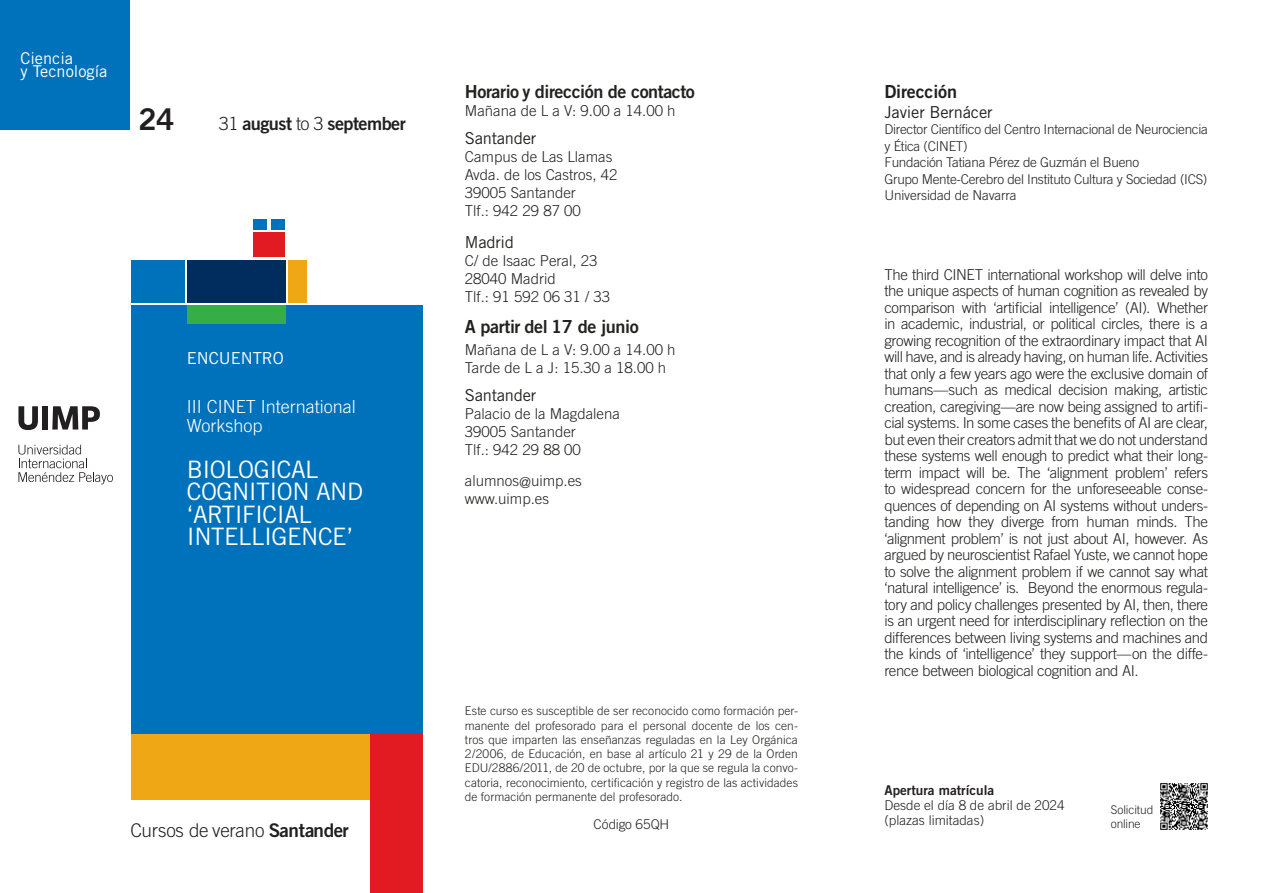
<style>
.page{position:relative;width:1263px;height:893px;background:#fff}
.page>*{position:absolute;margin:0;border:0;box-sizing:border-box;transform-origin:0 0}
._24{font:30px "Trade Gothic LT Std Bd 2";color:#231f20}
.curso{font:24px/22.5px "Trade Gothic LT Std";letter-spacing:-.02em;color:#fff}
.Cursos_de_verano{font:300 18.9px "Trade Gothic LT Std";letter-spacing:-.015em;color:#231f20}
.fecha_2{font:18.15px "Trade Gothic LT Std Bd 2";letter-spacing:-.03em;color:#231f20}
.t1{font:18px "Trade Gothic LT Std Bd 2";letter-spacing:-.025em;color:#222221}
.tipo_-_descripción{font:300 18px/19px "Trade Gothic LT Std";color:#fff}
.Directores{font:18px "Trade Gothic LT Std Bd 2";letter-spacing:-.01em;color:#231f20}
.tipo_-_título{font:16.65px "Trade Gothic LT Std";letter-spacing:-.005em;color:#fff}
.Contacto{font:16.5px "Trade Gothic LT Std";letter-spacing:-.015em;color:#222221}
.Directores_-_Nombre{font:16.5px "Trade Gothic LT Std";letter-spacing:-.01em;color:#231f20}
.categoria{font:16.35px/13.6px "Trade Gothic LT Std";color:#fff}
.Texto{font:300 15px/16.5px "Trade Gothic LT Std";letter-spacing:-.025em;color:#222221;text-align:justify}
.Contacto-2{font:300 15px/18px "Trade Gothic LT Std";color:#222221}
.Directores_-_Nombre-2{font:300 13.5px/16.5px "Trade Gothic LT Std";letter-spacing:-.02em;color:#231f20}
.Directores_-_Nombre-3{font:300 13.5px/15px "Trade Gothic LT Std";color:#231f20}
.t2{font:13.5px "Trade Gothic LT Std Bd 2";color:#231f20}
.t3{font:300 13.5px "Trade Gothic LT Std";letter-spacing:-.005em;color:#222221}
.Texto_Legal{font:300 12px/14.2px "Trade Gothic LT Std";color:#222221}
.s1{font-family:"Trade Gothic LT Std";font-weight:300}
.s2{font-family:"Trade Gothic LT Std Bd 2";font-weight:400}
</style>
<div class="page">
<div style="left:0;top:0;width:130px;height:130px;background:#0072bc"></div>
<svg style="left:18px;top:445px;width:95px;height:39px"></svg>
<svg style="left:18px;top:406px;width:20px;height:24px"></svg>
<div style="left:42px;top:406px;width:6px;height:23px;background:#231f20"></div>
<svg style="left:52px;top:406px;width:48px;height:23px"></svg>
<div style="left:131px;top:305px;width:291px;height:429px;background:#0072bc"></div>
<div style="left:187px;top:260px;width:98px;height:42px;background:#002d5e"></div>
<div style="left:131px;top:260px;width:53px;height:42px;background:#0072bc"></div>
<div style="left:288px;top:260px;width:19px;height:42px;background:#efa715"></div>
<div style="left:253px;top:233px;width:32px;height:24px;background:#e21a21"></div>
<div style="left:272px;top:219px;width:13px;height:11px;background:#0072bc"></div>
<div style="left:253px;top:219px;width:14px;height:11px;background:#0072bc"></div>
<div style="left:187px;top:305px;width:98px;height:19px;background:#36ad47"></div>
<div style="left:131px;top:734px;width:291px;height:66px;background:#efa715"></div>
<div style="left:370px;top:734px;width:52px;height:159px;background:#e21a21"></div>
<img style="left:1160px;top:783px;width:48px;height:47px">
<p class="categoria" style="left:20px;top:51px;width:88px">Ciencia<br>y Tecnología</p>
<p class="_24" style="left:138px;top:100px;width:38px">24</p>
<p class="fecha_2" style="left:219px;top:112px;width:189px"><span class="s1">31</span> august <span class="s1">to 3</span> september</p>
<p class="tipo_-_título" style="left:187px;top:348px;width:99px">ENCUENTRO</p>
<p class="tipo_-_descripción" style="left:187px;top:396px;width:171px">III CINET International<br>Workshop</p>
<p class="curso" style="left:187px;top:458px;width:178px">BIOLOGICAL<br>COGNITION AND ‘ARTIFICIAL<br>INTELLIGENCE’</p>
<p class="t1" style="left:465px;top:80px;width:232px">Horario y dirección de contacto</p>
<p class="Contacto-2" style="left:465px;top:102px;width:212px">Mañana de L a V: 9.00 a 14.00 h</p>
<p class="Contacto" style="left:465px;top:128px;width:73px">Santander</p>
<p class="Contacto-2" style="left:465px;top:148px;width:149px">Campus de Las Llamas</p>
<p class="Contacto-2" style="left:465px;top:166px;width:154px">Avda. de los Castros, 42</p>
<p class="Contacto-2" style="left:465px;top:184px;width:112px">39005 Santander</p>
<p class="Contacto-2" style="left:465px;top:202px;width:117px">Tlf.: 942 29 87 00</p>
<p class="Contacto" style="left:465px;top:232px;width:51px">Madrid</p>
<p class="Contacto-2" style="left:465px;top:252px;width:134px">C/ de Isaac Peral, 23</p>
<p class="Contacto-2" style="left:465px;top:270px;width:92px">28040 Madrid</p>
<p class="Contacto-2" style="left:465px;top:288px;width:147px">Tlf.: 91 592 06 31 / 33</p>
<p class="t1" style="left:465px;top:315px;width:175px">A partir del 17 de junio</p>
<p class="Contacto-2" style="left:465px;top:341px;width:212px">Mañana de L a V: 9.00 a 14.00 h<br>Tarde de L a J: 15.30 a 18.00 h</p>
<p class="Contacto" style="left:465px;top:385px;width:73px">Santander</p>
<p class="Contacto-2" style="left:465px;top:405px;width:157px">Palacio de la Magdalena</p>
<p class="Contacto-2" style="left:465px;top:423px;width:112px">39005 Santander</p>
<p class="Contacto-2" style="left:465px;top:441px;width:117px">Tlf.: 942 29 88 00</p>
<p class="Contacto-2" style="left:465px;top:472px;width:118px">alumnos@uimp.es</p>
<p class="Contacto-2" style="left:465px;top:490px;width:86px">www.uimp.es</p>
<p class="Cursos_de_verano" style="left:131px;top:819px;width:220px">Cursos de verano <span class="s2">Santander</span></p>
<p class="Texto_Legal" style="left:465px;top:704px;width:335px;text-align:justify">Este curso es susceptible de ser reconocido como formación per&shy;manente del profesorado para el personal docente de los cen&shy;tros que imparten las enseñanzas reguladas en la Ley Orgánica 2/2006, de Educación, en base al artículo 21 y 29 de la Orden EDU/2886/2011, de 20 de octubre, por la que se regula la convo&shy;catoria, reconocimiento, certificación y registro de las actividades de formación permanente del profesorado.</p>
<p class="t3" style="left:594px;top:816px;width:77px">Código 65QH</p>
<p class="Directores" style="left:884px;top:81px;width:74px">Dirección</p>
<p class="Directores_-_Nombre" style="left:884px;top:102px;width:110px">Javier Bernácer</p>
<p class="Directores_-_Nombre-2" style="left:884px;top:121px;width:325px">Director Científico del Centro Internacional de Neurociencia y Ética (CINET)</p>
<p class="Directores_-_Nombre-2" style="left:884px;top:154px;width:256px">Fundación Tatiana Pérez de Guzmán el Bueno</p>
<p class="Directores_-_Nombre-2" style="left:884px;top:171px;width:324px">Grupo Mente-Cerebro del Instituto Cultura y Sociedad (ICS)</p>
<p class="Directores_-_Nombre-2" style="left:884px;top:187px;width:134px">Universidad de Navarra</p>
<p class="Texto" style="left:884px;top:266px;width:325px">The third CINET international workshop will delve into the unique aspects of human cognition as revealed by comparison with ‘artificial intelligence’ (AI). Whether in academic, industrial, or political circles, there is a growing recognition of the extraordinary impact that AI will have, and is already having, on human life. Activities that only a few years ago were the exclusive domain of humans—such as medical decision making, artistic creation, caregiving—are now being assigned to artifi&shy;cial systems. In some cases the benefits of AI are clear, but even their creators admit that we do not understand these systems well enough to predict what their long&shy;term impact will be. The ‘alignment problem’ refers to widespread concern for the unforeseeable conse&shy;quences of depending on AI systems without unders&shy;tanding how they diverge from human minds. The ‘alignment problem’ is not just about AI, however. As argued by neuroscientist Rafael Yuste, we cannot hope to solve the alignment problem if we cannot say what ‘natural intelligence’ is. Beyond the enormous regula&shy;tory and policy challenges presented by AI, then, there is an urgent need for interdisciplinary reflection on the differences between living systems and machines and the kinds of ‘intelligence’ they support—on the diffe&shy;rence between biological cognition and AI.</p>
<p class="t2" style="left:884px;top:781px;width:111px">Apertura matrícula</p>
<p class="Directores_-_Nombre-3" style="left:884px;top:797px;width:182px">Desde el día 8 de abril de 2024 (plazas limitadas)</p>
<p class="Texto_Legal" style="left:1111px;top:803px;width:44px;line-height:13.5px">Solicitud online</p>
</div>
